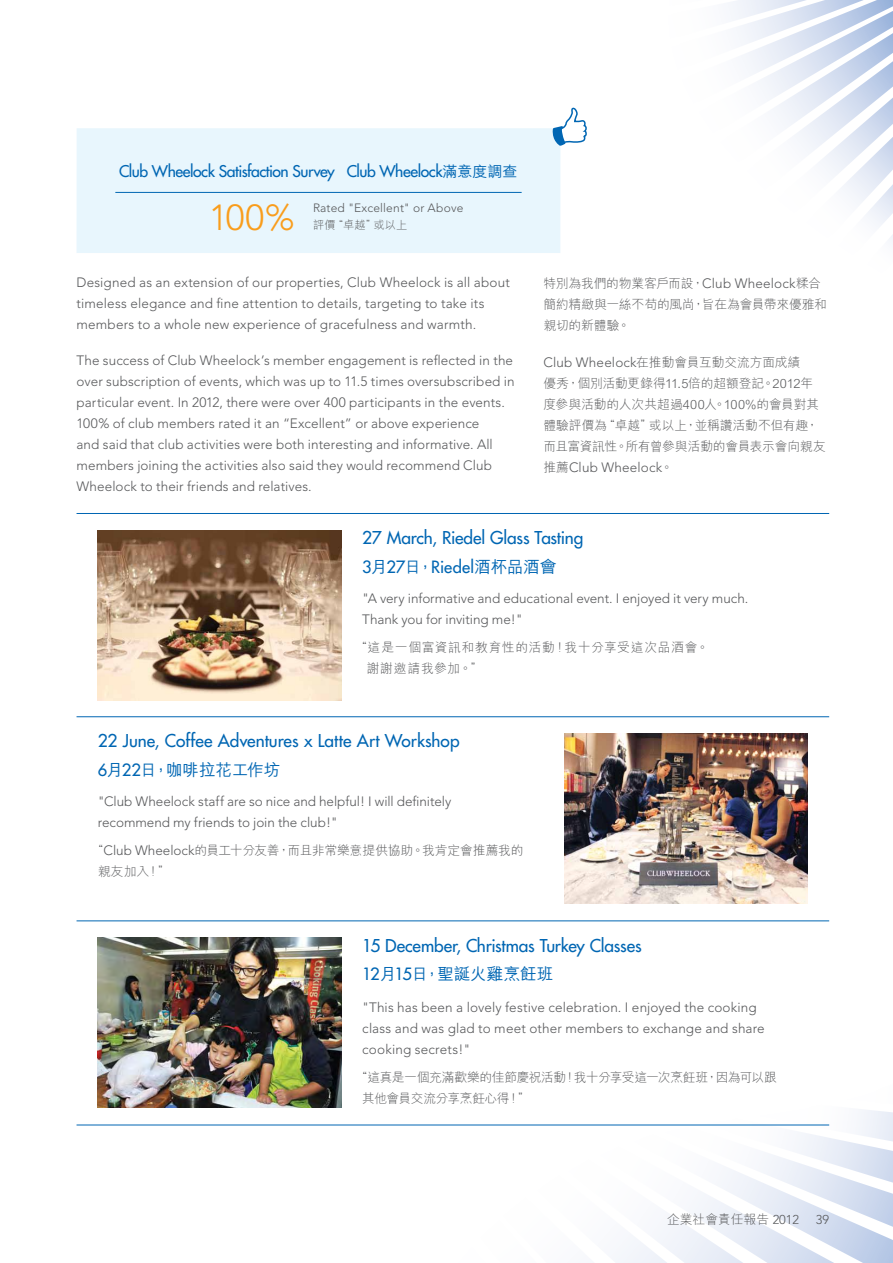
<style>
.page{position:relative;width:893px;height:1263px;background:#fff}
.page>*{position:absolute;margin:0;border:0;box-sizing:border-box;transform-origin:0 0}
.t1{font:300 36px "Avenir";color:#f99d1c}
.t2{font:17.25px "Futura";letter-spacing:-.005em;color:#0066b3}
.t3{font:500 16.5px "M Hei HK";color:#0066b3}
.t4{font:16.5px "Futura";letter-spacing:.01em;color:#0066b3}
.t5{font:15.75px "Futura";letter-spacing:-.03em;color:#0066b3}
.t6{font:300 13.5px/21px "Avenir";letter-spacing:.01em;color:#58595b}
.t7{font:300 12.75px/21px "M Hei HK";letter-spacing:-.01em;color:#58595b}
.t8{font:300 12.75px/21px "M Hei HK";letter-spacing:-.03em;color:#58595b}
.t9{font:300 12.75px/21px "M Hei HK";letter-spacing:.055em;color:#58595b}
.t10{font:300 12.75px "Avenir";color:#58595b}
.t11{font:300 12px "Avenir";letter-spacing:.015em;color:#58595b}
.t12{font:300 11.25px "M Hei HK";letter-spacing:.005em;color:#58595b}
.s1{font-family:"M Hei HK";font-weight:500;font-size:15px}
.s2{font-family:"Avenir";font-size:13.5px}
.s3{font-family:"M Hei HK";font-size:12.75px}
.s4{font-family:"M Hei HK";font-weight:500}
.s5{font-family:"Futura";font-weight:400}
.s6{font-family:"Avenir"}
</style>
<div class="page">
<img style="left:98px;top:938px;width:243px;height:170px">
<img style="left:565px;top:734px;width:243px;height:170px">
<img style="left:98px;top:530px;width:243px;height:171px">
<svg style="left:457px;top:1110px;width:436px;height:153px"></svg>
<svg style="left:731px;top:0;width:162px;height:243px"></svg>
<hr style="left:77px;top:513px;width:752px;height:1px;background:#0066b3">
<hr style="left:77px;top:716px;width:752px;height:1px;background:#0066b3">
<hr style="left:77px;top:920px;width:752px;height:1px;background:#0066b3">
<hr style="left:77px;top:1124px;width:752px;height:1px;background:#0066b3">
<div style="left:77px;top:128px;width:483px;height:125px;background:#e8f6fd"></div>
<hr style="left:115px;top:192px;width:407px;height:1px;background:#0066b3">
<svg style="left:552px;top:107px;width:35px;height:39px"></svg>
<p class="t5" style="left:119px;top:162px;width:400px">Club Wheelock Satisfaction Survey Club Wheelock<span class="s1">滿意度調查</span></p>
<p class="t11" style="left:313px;top:201px;width:152px">Rated "Excellent" or Above</p>
<h1 class="t1" style="left:209px;top:196px;width:87px">100%</h1>
<p class="t12" style="left:313px;top:216px;width:96px">評價“卓越”或以上</p>
<p class="t6" style="left:77px;top:272px;width:435px">Designed as an extension of our properties, Club Wheelock is all about timeless elegance and fine attention to details, targeting to take its members to a whole new experience of gracefulness and warmth.</p>
<p class="t6" style="left:77px;top:350px;width:440px">The success of Club Wheelock’s member engagement is reflected in the over subscription of events, which was up to 11.5 times oversubscribed in particular event. In 2012, there were over 400 participants in the events.<br>100% of club members rated it an “Excellent” or above experience<br>and said that club activities were both interesting and informative. All members joining the activities also said they would recommend Club Wheelock to their friends and relatives.</p>
<p class="t7" style="left:543px;top:272px;width:285px">特別為我們的物業客戶而設，<span class="s2">Club Wheelock</span>糅合簡約精緻與一絲不苟的風尚，旨在為會員帶來優雅和親切的新體驗。</p>
<p class="t7" style="left:543px;top:351px;width:284px"><span class="s2">Club Wheelock</span>在推動會員互動交流方面成績<br>優秀，個別活動更錄得11.5倍的超額登記。2012年度參與活動的人次共超過400人。100%的會員對其體驗評價為“卓越”或以上，並稱讚活動不但有趣，而且富資訊性。所有曾參與活動的會員表示會向親友</p>
<p class="t6" style="left:543px;top:457px;width:131px"><span class="s3">推薦</span>Club Wheelock<span class="s3">。</span></p>
<p class="t2" style="left:362px;top:527px;width:222px">27 March, Riedel Glass Tasting</p>
<p class="t4" style="left:362px;top:557px;width:196px">3<span class="s4">月</span>27<span class="s4">日，</span>Riedel<span class="s4">酒杯品酒會</span></p>
<p class="t6" style="left:362px;top:588px;width:387px">"A very informative and educational event. I enjoyed it very much.<br>Thank you for inviting me!"</p>
<p class="t9" style="left:367px;top:636px;width:344px;text-indent:-11px">“這是一個富資訊和教育性的活動！我十分享受這次品酒會。謝謝邀請我參加。”</p>
<p class="t2" style="left:98px;top:730px;width:363px">22 June, Coffee Adventures x Latte Art Workshop</p>
<p class="t3" style="left:98px;top:758px;width:184px"><span class="s5">6</span>月<span class="s5">22</span>日，咖啡拉花工作坊</p>
<p class="t6" style="left:98px;top:791px;width:355px">"Club Wheelock staff are so nice and helpful! I will definitely recommend my friends to join the club!"</p>
<p class="t7" style="left:98px;top:839px;width:427px;text-indent:-6px">“<span class="s2">Club Wheelock</span>的員工十分友善，而且非常樂意提供協助。我肯定會推薦我的親友加入！”</p>
<p class="t2" style="left:362px;top:934px;width:281px">15 December, Christmas Turkey Classes</p>
<p class="t3" style="left:362px;top:962px;width:193px"><span class="s5">12</span>月<span class="s5">15</span>日，聖誕火雞烹飪班</p>
<p class="t6" style="left:362px;top:997px;width:404px">"This has been a lovely festive celebration. I enjoyed the cooking class and was glad to meet other members to exchange and share cooking secrets!"</p>
<p class="t8" style="left:362px;top:1066px;width:416px;text-indent:-7px">“這真是一個充滿歡樂的佳節慶祝活動！我十分享受這一次烹飪班，因為可以跟其他會員交流分享烹飪心得！”</p>
<p class="t7" style="left:667px;top:1208px;width:134px">企業社會責任報告 <span class="s6">2012</span></p>
<p class="t10" style="left:816px;top:1212px;width:15px">39</p>
</div>
